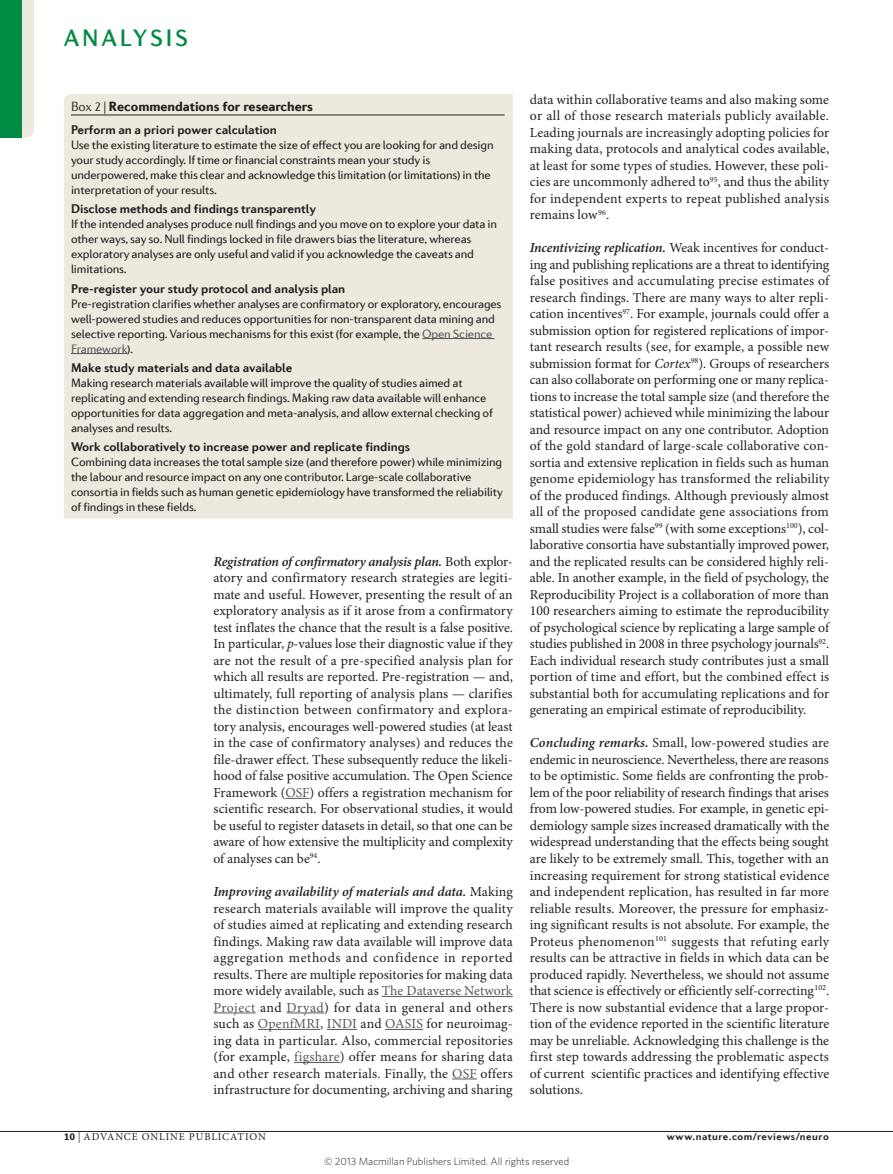
<style>
.page{position:relative;width:893px;height:1174px;background:#fff}
.page>*{position:absolute;margin:0;border:0;box-sizing:border-box;transform-origin:0 0}
.t1{font:500 24px "Diverda Sans Com";letter-spacing:.115em;color:#008b43}
.bodyfirst_inline{font:13.8px/16.5px "Minion Pro";color:#231f20;text-align:justify}
.boxtitle{font:900 13.5px "Diverda Sans Com";letter-spacing:-.005em;color:#231f20}
.boxcrosshead{font:700 12.75px "Diverda Sans Com";letter-spacing:-.005em;color:#231f20}
.boxbody1{font:12.3px/15px "Diverda Sans Com";letter-spacing:-.015em;color:#231f20}
.t2{font:300 10.5px "Whitney";color:#231f20}
.t3{font:700 10.5px "Diverda Sans Com";letter-spacing:.045em;color:#231f20}
.t4{font:10.5px "Minion Pro";letter-spacing:.085em;color:#231f20}
.s1{font-weight:300}
.s2{color:#57585a}
.s3{font-weight:600;font-style:italic}
.s4{font-style:italic}
.s5{font-family:"Diverda Sans Com";font-weight:900}
.s6{font-size:12px}
</style>
<div class="page">
<hr style="left:0;top:1131px;width:893px;height:1px;background:#231f20">
<svg style="left:285px;top:798px;width:25px;height:1px"></svg>
<hr style="left:382px;top:996px;width:131px;height:1px;background:#57585a">
<hr style="left:213px;top:1012px;width:43px;height:1px;background:#57585a">
<hr style="left:287px;top:1012px;width:37px;height:1px;background:#57585a">
<hr style="left:258px;top:1029px;width:62px;height:1px;background:#57585a">
<hr style="left:327px;top:1029px;width:30px;height:1px;background:#57585a">
<hr style="left:385px;top:1029px;width:38px;height:1px;background:#57585a">
<hr style="left:294px;top:1062px;width:46px;height:1px;background:#57585a">
<svg style="left:452px;top:1078px;width:25px;height:1px"></svg>
<div style="left:64px;top:94px;width:449px;height:424px;background:#ede9de"></div>
<hr style="left:71px;top:115px;width:434px;height:1px;background:#231f20">
<hr style="left:422px;top:338px;width:72px;height:1px;background:#57585a">
<hr style="left:71px;top:353px;width:56px;height:1px;background:#57585a">
<svg style="left:21px;top:0;width:13px;height:138px;background:#dae2d2"></svg>
<div style="left:0;top:0;width:21px;height:138px;background:#008b43"></div>
<h1 class="t1" style="left:64px;top:24px;width:126px">ANALYSIS</h1>
<p class="boxtitle" style="left:71px;top:98px;width:243px"><span class="s1">Box 2 |</span> Recommendations for researchers</p>
<p class="boxcrosshead" style="left:71px;top:122px;width:207px">Perform an a priori power calculation</p>
<p class="boxbody1" style="left:71px;top:137px;width:424px">Use the existing literature to estimate the size of effect you are looking for and design your study accordingly. If time or financial constraints mean your study is underpowered, make this clear and acknowledge this limitation (or limitations) in the interpretation of your results.</p>
<p class="boxcrosshead" style="left:71px;top:201px;width:246px">Disclose methods and findings transparently</p>
<p class="boxbody1" style="left:71px;top:217px;width:427px">If the intended analyses produce null findings and you move on to explore your data in other ways, say so. Null findings locked in file drawers bias the literature, whereas exploratory analyses are only useful and valid if you acknowledge the caveats and limitations.</p>
<p class="boxcrosshead" style="left:71px;top:281px;width:276px">Pre-register your study protocol and analysis plan</p>
<p class="boxbody1" style="left:71px;top:296px;width:432px">Pre-registration clarifies whether analyses are confirmatory or exploratory, encourages well-powered studies and reduces opportunities for non-transparent data mining and selective reporting. Various mechanisms for this exist (for example, the <span class="s2">Open Science Framework</span>).</p>
<p class="boxcrosshead" style="left:71px;top:360px;width:223px">Make study materials and data available</p>
<p class="boxbody1" style="left:71px;top:375px;width:423px">Making research materials available will improve the quality of studies aimed at replicating and extending research findings. Making raw data available will enhance opportunities for data aggregation and meta-analysis, and allow external checking of analyses and results.</p>
<p class="boxcrosshead" style="left:71px;top:439px;width:341px">Work collaboratively to increase power and replicate findings</p>
<p class="boxbody1" style="left:71px;top:454px;width:433px">Combining data increases the total sample size (and therefore power) while minimizing the labour and resource impact on any one contributor. Large-scale collaborative consortia in fields such as human genetic epidemiology have transformed the reliability of findings in these fields.</p>
<p class="bodyfirst_inline" style="left:213px;top:554px;width:301px"><span class="s3">Registration of confirmatory analysis plan.</span> Both explor&shy;atory and confirmatory research strategies are legiti&shy;mate and useful. However, presenting the result of an exploratory analysis as if it arose from a confirmatory test inflates the chance that the result is a false positive.<br>In particular, <span class="s4">p</span>‑values lose their diagnostic value if they are not the result of a pre-specified analysis plan for which all results are reported. Pre-registration — and, ultimately, full reporting of analysis plans — clarifies the distinction between confirmatory and explora&shy;tory analysis, encourages well-powered studies (at least in the case of confirmatory analyses) and reduces the file-drawer effect. These subsequently reduce the likeli&shy;hood of false positive accumulation. The Open Science Framework (<span class="s2">OSF</span>) offers a registration mechanism for scientific research. For observational studies, it would be useful to register datasets in detail, so that one can be aware of how extensive the multiplicity and complexity of analyses can be<sup>94</sup>.</p>
<p class="bodyfirst_inline" style="left:213px;top:884px;width:301px"><span class="s3">Improving availability of materials and data.</span> Making research materials available will improve the quality of studies aimed at replicating and extending research findings. Making raw data available will improve data aggregation methods and confidence in reported results. There are multiple repositories for making data more widely available, such as <span class="s2">The Dataverse Network Project</span> and <span class="s2">Dryad</span>) for data in general and others such as <span class="s2">OpenfMRI</span>, <span class="s2">INDI</span> and <span class="s2">OASIS</span> for neuroimag&shy;ing data in particular. Also, commercial repositories (for example, <span class="s2">figshare</span>) offer means for sharing data and other research materials. Finally, the <span class="s2">OSF</span> offers infrastructure for documenting, archiving and sharing</p>
<p class="bodyfirst_inline" style="left:530px;top:92px;width:301px">data within collaborative teams and also making some or all of those research materials publicly available.<br>Leading journals are increasingly adopting policies for making data, protocols and analytical codes available, at least for some types of studies. However, these poli&shy;cies are uncommonly adhered to<sup>95</sup>, and thus the ability for independent experts to repeat published analysis remains low<sup>96</sup>.</p>
<p class="bodyfirst_inline" style="left:530px;top:240px;width:301px"><span class="s3">Incentivizing replication.</span> Weak incentives for conduct&shy;ing and publishing replications are a threat to identifying false positives and accumulating precise estimates of research findings. There are many ways to alter repli&shy;cation incentives<sup>97</sup>. For example, journals could offer a submission option for registered replications of impor&shy;tant research results (see, for example, a possible new submission format for <span class="s4">Cortex</span><sup>98</sup>). Groups of researchers can also collaborate on performing one or many replica&shy;tions to increase the total sample size (and therefore the statistical power) achieved while minimizing the labour and resource impact on any one contributor. Adoption of the gold standard of large-scale collaborative con&shy;sortia and extensive replication in fields such as human genome epidemiology has transformed the reliability of the produced findings. Although previously almost all of the proposed candidate gene associations from small studies were false<sup>99</sup> (with some exceptions<sup>100</sup>), col&shy;laborative consortia have substantially improved power, and the replicated results can be considered highly reli&shy;able. In another example, in the field of psychology, the Reproducibility Project is a collaboration of more than 100 researchers aiming to estimate the reproducibility of psychological science by replicating a large sample of studies published in 2008 in three psychology journals<sup>92</sup>.<br>Each individual research study contributes just a small portion of time and effort, but the combined effect is substantial both for accumulating replications and for generating an empirical estimate of reproducibility.</p>
<p class="bodyfirst_inline" style="left:530px;top:735px;width:301px"><span class="s3">Concluding remarks.</span> Small, low-powered studies are endemic in neuroscience. Nevertheless, there are reasons to be optimistic. Some fields are confronting the prob&shy;lem of the poor reliability of research findings that arises from low-powered studies. For example, in genetic epi&shy;demiology sample sizes increased dramatically with the widespread understanding that the effects being sought are likely to be extremely small. This, together with an increasing requirement for strong statistical evidence and independent replication, has resulted in far more reliable results. Moreover, the pressure for emphasiz&shy;ing significant results is not absolute. For example, the Proteus phenomenon<sup>101</sup> suggests that refuting early results can be attractive in fields in which data can be produced rapidly. Nevertheless, we should not assume that science is effectively or efficiently self-correcting<sup>102</sup>.<br>There is now substantial evidence that a large propor&shy;tion of the evidence reported in the scientific literature may be unreliable. Acknowledging this challenge is the first step towards addressing the problematic aspects of current scientific practices and identifying effective solutions.</p>
<p class="t4" style="left:64px;top:1130px;width:204px"><span class="s5">10</span> <span class="s6">|</span> ADVANCE ONLINE PUBLICATION</p>
<p class="t3" style="left:667px;top:1130px;width:164px">www.nature.com/reviews/neuro</p>
<p class="t2" style="left:324px;top:1154px;width:247px">© 2013 Macmillan Publishers Limited. All rights reserved</p>
</div>
